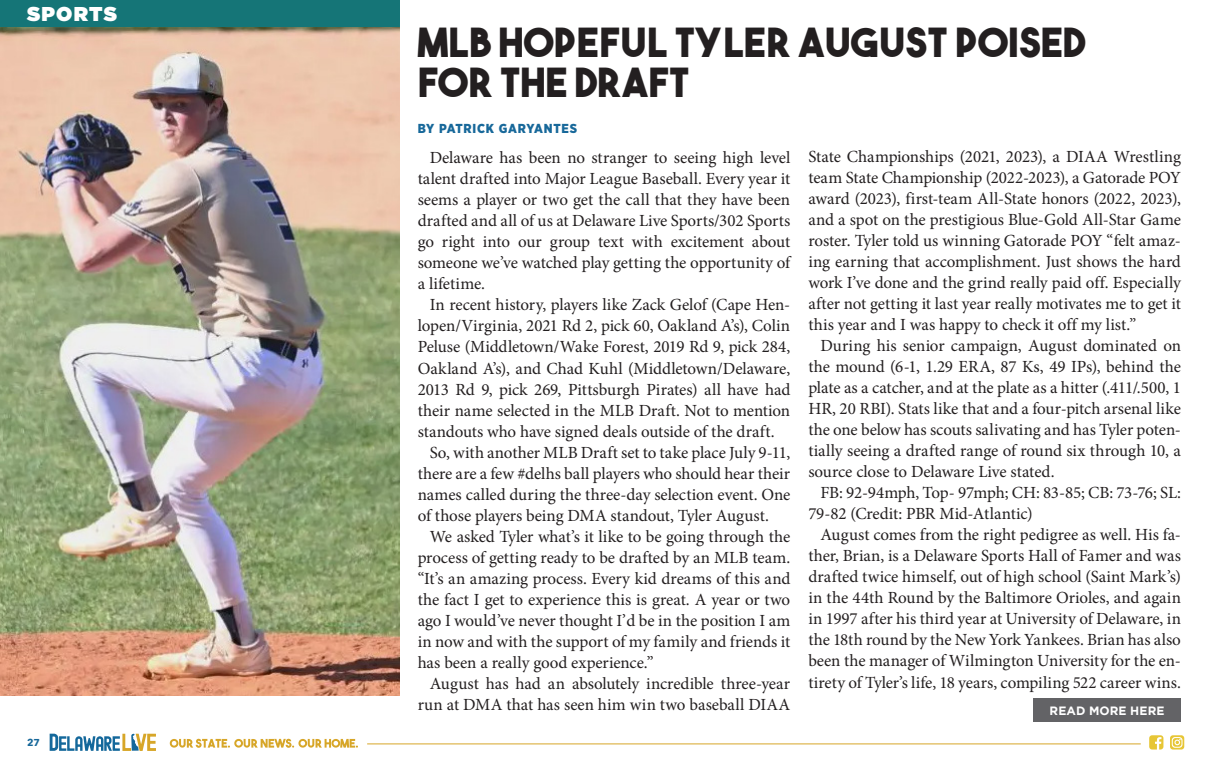
<style>
.page{position:relative;width:1208px;height:769px;background:#fff}
.page>*{position:absolute;margin:0;border:0;box-sizing:border-box;transform-origin:0 0}
.t1{font:40px/40px "The Bold Font";letter-spacing:.01em;color:#231f20}
.t2{font:900 20px "Gotham";letter-spacing:.055em;color:#fff}
.body_copy{font:17px/21px "Minion Pro";letter-spacing:-.005em;color:#231f20;text-align:justify}
.t3{font:900 13px "Gotham Narrow";letter-spacing:.06em;color:#17689a}
.t4{font:700 12px "Gotham";letter-spacing:.01em;color:#fff}
.t5{font:700 10px "Avenir Next";color:#17689a}
</style>
<div class="page">
<div style="left:0;top:0;width:399px;height:27px;background:#157577"></div>
<svg style="left:50px;top:733px;width:106px;height:17px"></svg>
<svg style="left:170px;top:738px;width:188px;height:9px"></svg>
<hr style="left:367px;top:743px;width:773px;height:1px;background:#d7a628">
<svg style="left:1149px;top:735px;width:14px;height:14px"></svg>
<svg style="left:1170px;top:735px;width:14px;height:14px"></svg>
<img style="left:0;top:27px;width:399px;height:667px">
<div style="left:396px;top:6px;width:710px;height:112px;background:#fff"></div>
<div style="left:1033px;top:698px;width:147px;height:23px;background:#636366"></div>
<p class="t2" style="left:27px;top:0;width:91px">SPORTS</p>
<p class="t5" style="left:27px;top:733px;width:14px">27</p>
<p class="t1" style="left:417px;top:22px;width:669px">MLB HOPEFUL TYLER AUGUST POISED<br>FOR THE DRAFT</p>
<p class="t3" style="left:417px;top:119px;width:161px">BY PATRICK GARYANTES</p>
<p class="body_copy" style="left:417px;top:147px;width:374px;text-indent:12px">Delaware has been no stranger to seeing high level talent drafted into Major League Baseball. Every year it seems a player or two get the call that they have been drafted and all of us at Delaware Live Sports/302 Sports go right into our group text with excitement about someone we’ve watched play getting the opportunity of a lifetime.</p>
<p class="body_copy" style="left:417px;top:294px;width:374px;text-indent:12px">In recent history, players like Zack Gelof (Cape Hen&shy;lopen/Virginia, 2021 Rd 2, pick 60, Oakland A’s), Colin Peluse (Middletown/Wake Forest, 2019 Rd 9, pick 284, Oakland A’s), and Chad Kuhl (Middletown/Delaware, 2013 Rd 9, pick 269, Pittsburgh Pirates) all have had their name selected in the MLB Draft. Not to mention standouts who have signed deals outside of the draft.</p>
<p class="body_copy" style="left:417px;top:441px;width:374px;text-indent:12px">So, with another MLB Draft set to take place July 9-11, there are a few #delhs ball players who should hear their names called during the three-day selection event. One of those players being DMA standout, Tyler August.</p>
<p class="body_copy" style="left:417px;top:525px;width:374px;text-indent:12px">We asked Tyler what’s it like to be going through the process of getting ready to be drafted by an MLB team. “It’s an amazing process. Every kid dreams of this and the fact I get to experience this is great. A year or two ago I would’ve never thought I’d be in the position I am in now and with the support of my family and friends it has been a really good experience.”</p>
<p class="body_copy" style="left:417px;top:672px;width:374px;text-align:right">August has had an absolutely incredible three-year run at DMA that has seen him win two baseball DIAA</p>
<p class="body_copy" style="left:808px;top:146px;width:374px">State Championships (2021, 2023), a DIAA Wrestling team State Championship (2022-2023), a Gatorade POY award (2023), first-team All-State honors (2022, 2023), and a spot on the prestigious Blue-Gold All-Star Game roster. Tyler told us winning Gatorade POY “felt amaz&shy;ing earning that accomplishment. Just shows the hard work I’ve done and the grind really paid off. Especially after not getting it last year really motivates me to get it this year and I was happy to check it off my list.”</p>
<p class="body_copy" style="left:808px;top:335px;width:374px;text-indent:12px">During his senior campaign, August dominated on the mound (6-1, 1.29 ERA, 87 Ks, 49 IPs), behind the plate as a catcher, and at the plate as a hitter (.411/.500, 1<br>HR, 20 RBI). Stats like that and a four-pitch arsenal like the one below has scouts salivating and has Tyler poten&shy;tially seeing a drafted range of round six through 10, a source close to Delaware Live stated.</p>
<p class="body_copy" style="left:808px;top:482px;width:374px;text-indent:12px">FB: 92-94mph, Top- 97mph; CH: 83-85; CB: 73-76; SL:<br>79-82 (Credit: PBR Mid-Atlantic)</p>
<p class="body_copy" style="left:808px;top:524px;width:374px;text-indent:12px">August comes from the right pedigree as well. His fa&shy;ther, Brian, is a Delaware Sports Hall of Famer and was drafted twice himself, out of high school (Saint Mark’s) in the 44th Round by the Baltimore Orioles, and again in 1997 after his third year at University of Delaware, in the 18th round by the New York Yankees. Brian has also been the manager of Wilmington University for the en&shy;tirety of Tyler’s life, 18 years, compiling 522 career wins.</p>
<p class="t4" style="left:1049px;top:703px;width:116px">READ MORE HERE</p>
</div>
